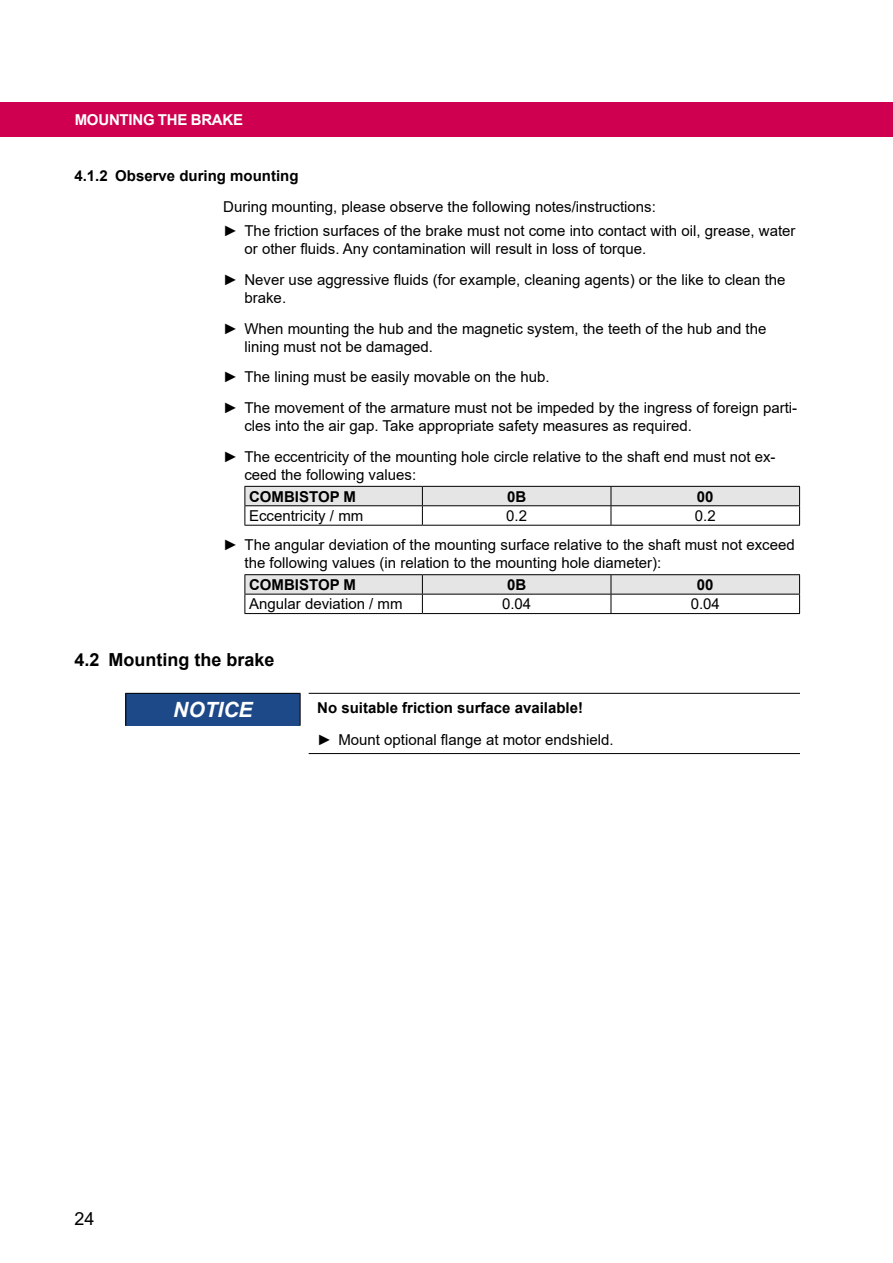
<style>
.page{position:relative;width:893px;height:1263px;background:#fff}
.page>*{position:absolute;margin:0;border:0;box-sizing:border-box;transform-origin:0 0}
.t1{font:italic 700 21px "Arial";color:#fff}
.t2{font:700 18px "Arial";color:#000}
.t3{font:18px "Arial";color:#000}
.t4{font:15px/30.8px "Arial";color:#000}
.t5{font:700 15px "Arial";color:#000}
.t6{font:700 15px "Arial";color:#fff}
</style>
<div class="page">
<div style="left:0;top:102px;width:893px;height:34px;background:#ce004f"></div>
<svg style="left:244px;top:486px;width:556px;height:39px"></svg>
<hr style="left:244px;top:525px;width:178px;height:1px;background:#000">
<hr style="left:422px;top:525px;width:189px;height:1px;background:#000">
<hr style="left:611px;top:525px;width:189px;height:1px;background:#000">
<div style="left:245px;top:575px;width:177px;height:19px;background:#e5e5e5"></div>
<hr style="left:244px;top:574px;width:178px;height:1px;background:#000">
<hr style="left:422px;top:574px;width:189px;height:1px;background:#000">
<hr style="left:611px;top:574px;width:189px;height:1px;background:#000">
<hr style="left:244px;top:594px;width:178px;height:1px;background:#000">
<svg style="left:244px;top:575px;width:1px;height:38px"></svg>
<svg style="left:422px;top:575px;width:378px;height:38px"></svg>
<hr style="left:244px;top:613px;width:178px;height:1px;background:#000">
<hr style="left:422px;top:613px;width:189px;height:1px;background:#000">
<hr style="left:611px;top:613px;width:189px;height:1px;background:#000">
<div style="left:126px;top:693px;width:174px;height:33px;background:#1d4988"></div>
<hr style="left:309px;top:693px;width:491px;height:1px;background:#000">
<hr style="left:309px;top:753px;width:491px;height:1px;background:#000">
<hr style="left:125px;top:693px;width:176px;height:1px;background:#000">
<hr style="left:125px;top:694px;width:1px;height:32px;background:#000">
<hr style="left:300px;top:694px;width:1px;height:32px;background:#000">
<p class="t6" style="left:75px;top:110px;width:23px">Mounting</p>
<p class="t6" style="left:158px;top:110px;width:11px">the</p>
<p class="t6" style="left:191px;top:110px;width:33px">brake</p>
<p class="t5" style="left:74px;top:165px;width:226px">4.1.2 Observe during mounting</p>
<p class="t4" style="left:223px;top:194px;width:574px;line-height:24.3px">During mounting, please observe the following notes/instructions:<br>► The friction surfaces of the brake must not come into contact with oil, grease, water</p>
<p class="t4" style="left:223px;top:233px;width:564px;text-indent:21px">or other fluids. Any contamination will result in loss of torque.<br>► Never use aggressive fluids (for example, cleaning agents) or the like to clean the</p>
<p class="t4" style="left:223px;top:282px;width:545px;text-indent:21px">brake.<br>► When mounting the hub and the magnetic system, the teeth of the hub and the</p>
<p class="t4" style="left:223px;top:331px;width:576px;text-indent:21px">lining must not be damaged.<br>► The lining must be easily movable on the hub.<br>► The movement of the armature must not be impeded by the ingress of foreign parti-</p>
<p class="t4" style="left:223px;top:410px;width:554px;text-indent:21px">cles into the air gap. Take appropriate safety measures as required.<br>► The eccentricity of the mounting hole circle relative to the shaft end must not ex-</p>
<p class="t4" style="left:244px;top:459px;width:173px">ceed the following values:</p>
<p class="t5" style="left:249px;top:486px;width:108px">COMBISTOP M</p>
<p class="t5" style="left:507px;top:486px;width:21px">0B</p>
<p class="t5" style="left:697px;top:486px;width:18px">00</p>
<p class="t4" style="left:249px;top:500px;width:116px">Eccentricity / mm</p>
<p class="t4" style="left:506px;top:500px;width:22px">0.2</p>
<p class="t4" style="left:223px;top:501px;width:573px;line-height:29.4px;text-indent:472px">0.2<br>► The angular deviation of the mounting surface relative to the shaft must not exceed</p>
<p class="t4" style="left:244px;top:548px;width:418px">the following values (in relation to the mounting hole diameter):</p>
<p class="t5" style="left:249px;top:574px;width:108px">COMBISTOP M</p>
<p class="t5" style="left:507px;top:574px;width:21px">0B</p>
<p class="t5" style="left:697px;top:574px;width:18px">00</p>
<p class="t4" style="left:249px;top:589px;width:155px">Angular deviation / mm</p>
<p class="t4" style="left:502px;top:589px;width:31px">0.04</p>
<p class="t4" style="left:691px;top:589px;width:31px">0.04</p>
<p class="t2" style="left:74px;top:647px;width:202px">4.2 Mounting the brake</p>
<h1 class="t1" style="left:173px;top:696px;width:81px">NOTICE</h1>
<p class="t5" style="left:317px;top:697px;width:267px">No suitable friction surface available!</p>
<p class="t4" style="left:317px;top:724px;width:298px">► Mount optional flange at motor endshield.</p>
<p class="t3" style="left:74px;top:1206px;width:22px">24</p>
</div>
